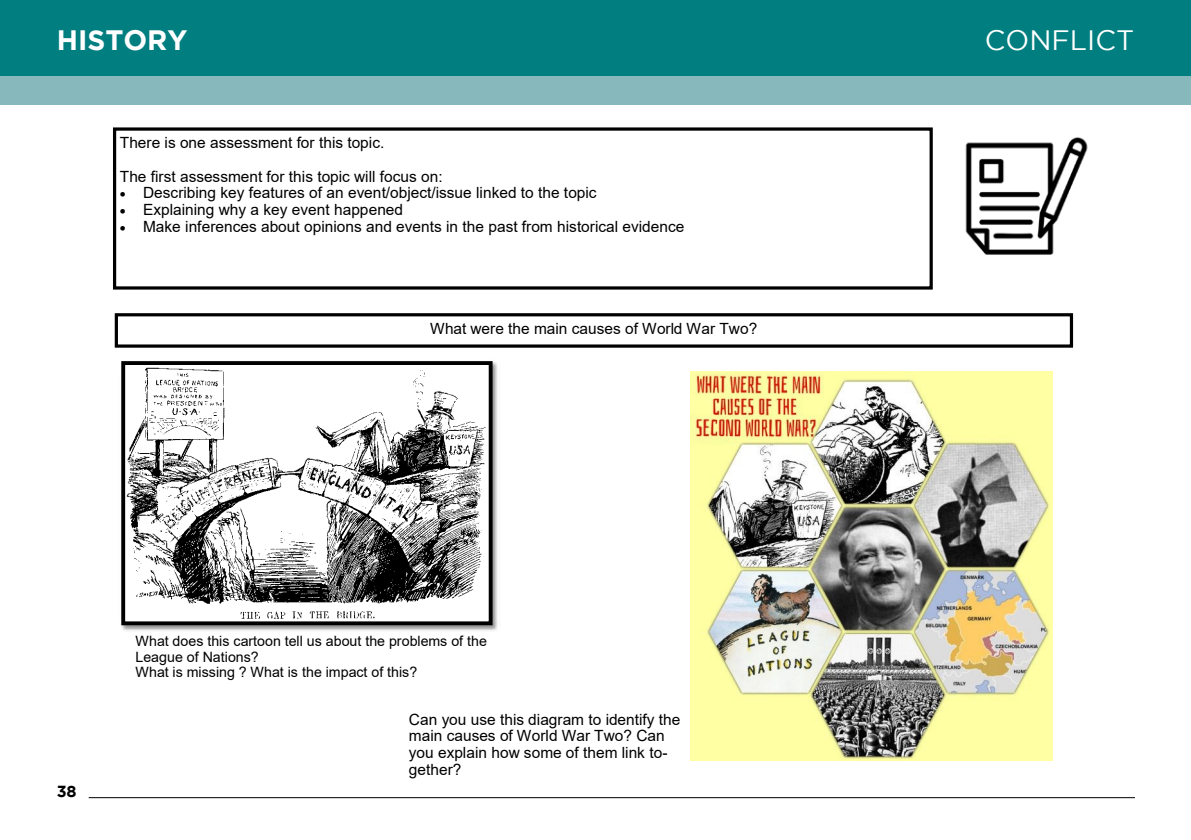
<style>
.page{position:relative;width:1191px;height:840px;background:#fff}
.page>*{position:absolute;margin:0;border:0;box-sizing:border-box;transform-origin:0 0}
.t1{font:28px "Gotham";color:#fff}
.t2{font:700 28px "Gotham";color:#fff}
.t3{font:700 16px "Gotham";color:#000}
.t4{font:15.4px/16.8px "Arial";color:#000}
.t5{font:14.2px/15.4px "Arial";color:#000}
</style>
<div class="page">
<hr style="left:89px;top:796px;width:1046px;height:1px;background:#000">
<div style="left:0;top:0;width:1191px;height:77px;background:#007e80"></div>
<div style="left:0;top:77px;width:1191px;height:28px;background:#87b9bc"></div>
<div style="left:113px;top:127px;width:819px;height:162px;border:3px solid #000"></div>
<img style="left:965px;top:137px;width:122px;height:118px">
<div style="left:115px;top:313px;width:958px;height:34px;border:3px solid #000"></div>
<img style="left:121px;top:361px;width:377px;height:270px">
<img style="left:126px;top:366px;width:361px;height:254px">
<div style="left:121px;top:361px;width:371px;height:264px;border:4px solid #000"></div>
<img style="left:691px;top:371px;width:361px;height:389px">
<hr style="left:1190px;top:0;width:1px;height:77px;background:#ee7203">
<h1 class="t2" style="left:57px;top:24px;width:132px">HISTORY</h1>
<h1 class="t1" style="left:985px;top:25px;width:151px">CONFLICT</h1>
<p class="t4" style="left:120px;top:125px;width:324px;line-height:33.6px">There is one assessment for this topic.<br>The first assessment for this topic will focus on:</p>
<p class="t4" style="left:120px;top:184px;width:478px">• Describing key features of an event/object/issue linked to the topic</p>
<p class="t4" style="left:120px;top:201px;width:285px">• Explaining why a key event happened</p>
<p class="t4" style="left:120px;top:218px;width:566px">• Make inferences about opinions and events in the past from historical evidence</p>
<p class="t4" style="left:430px;top:319px;width:329px">What were the main causes of World War Two?</p>
<p class="t5" style="left:135px;top:633px;width:353px">What does this cartoon tell us about the problems of the<br>League of Nations?<br>What is missing ? What is the impact of this?</p>
<p class="t3" style="left:57px;top:781px;width:22px">38</p>
<p class="t4" style="left:409px;top:710px;width:273px">Can you use this diagram to identify the main causes of World War Two? Can you explain how some of them link to&shy;gether?</p>
</div>
